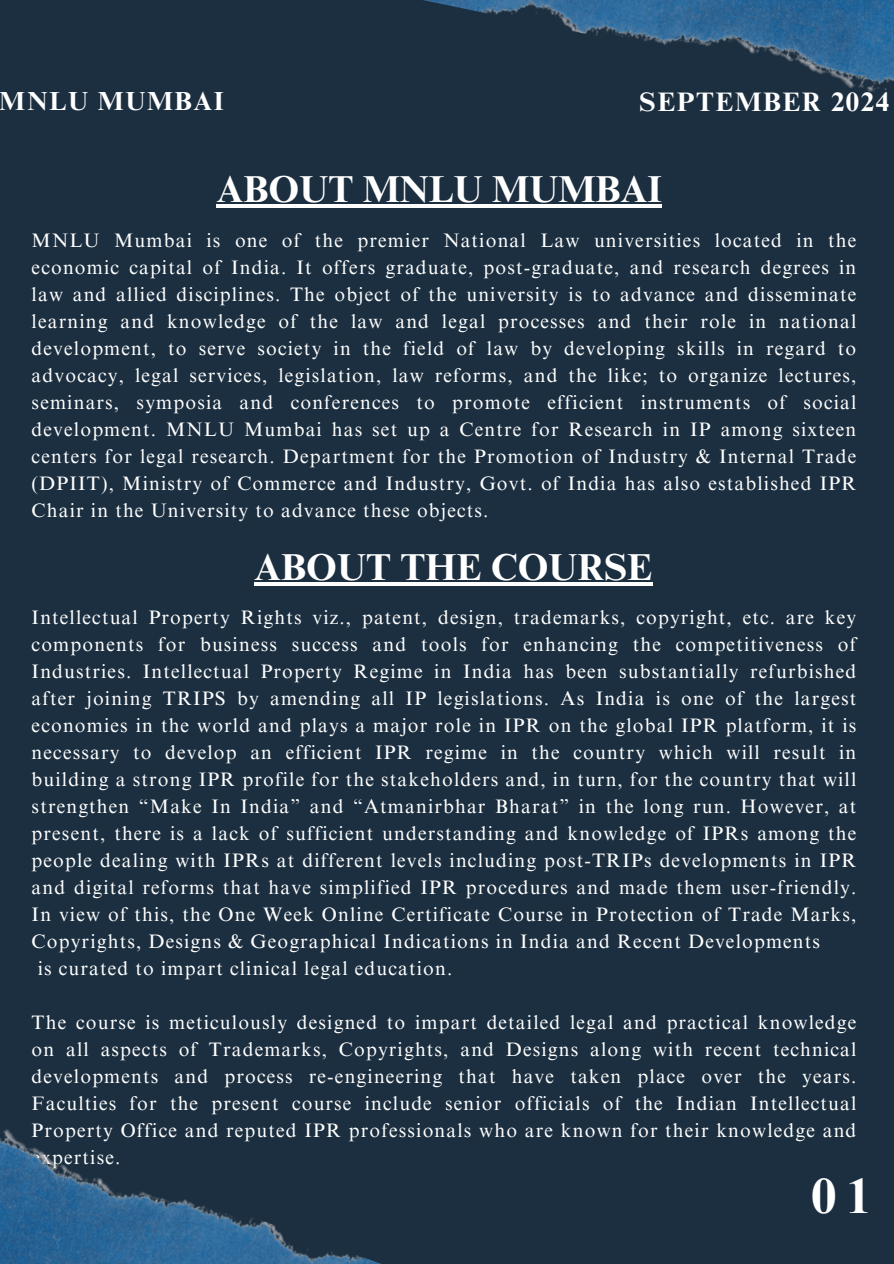
<style>
.page{position:relative;width:894px;height:1264px;background:#fff}
.page>*{position:absolute;margin:0;border:0;box-sizing:border-box;transform-origin:0 0}
.t1{font:700 49.65px "Times NRMT Pro";color:#fff}
.t2{font:700 37.5px "Times NRMT Pro";color:#fff}
.t3{font:700 26.7px "Times NRMT Pro";letter-spacing:.06em;color:#fff}
.t4{font:700 26.1px "Times NRMT Pro";letter-spacing:.06em;color:#fff}
.t5{font:19.5px/27px "Times NRMT Pro";letter-spacing:.06em;color:#fff;text-align:justify}
</style>
<div class="page">
<div style="left:0;top:0;width:893px;height:1263px;background:#1c2f40"></div>
<img style="left:423px;top:0;width:470px;height:92px">
<hr style="left:216px;top:204px;width:445px;height:3px;background:#fff">
<hr style="left:254px;top:582px;width:398px;height:3px;background:#fff">
<img style="left:0;top:1129px;width:378px;height:134px">
<h2 class="t4" style="left:0;top:91px;width:225px">MNLU MUMBAI</h2>
<p class="t3" style="left:639px;top:91px;width:251px">SEPTEMBER 2024</p>
<p class="t2" style="left:216px;top:175px;width:446px">ABOUT MNLU MUMBAI</p>
<h1 class="t5" style="left:32px;top:229px;width:826px">MNLU Mumbai is one of the premier National Law universities located in the economic capital of India. It offers graduate, post-graduate, and research degrees in law and allied disciplines. The object of the university is to advance and disseminate learning and knowledge of the law and legal processes and their role in national development, to serve society in the field of law by developing skills in regard to advocacy, legal services, legislation, law reforms, and the like; to organize lectures, seminars, symposia and conferences to promote efficient instruments of social development. MNLU Mumbai has set up a Centre for Research in IP among sixteen centers for legal research. Department for the Promotion of Industry &amp; Internal Trade (DPIIT), Ministry of Commerce and Industry, Govt. of India has also established IPR Chair in the University to advance these objects.</h1>
<p class="t2" style="left:254px;top:553px;width:399px">ABOUT THE COURSE</p>
<p class="t5" style="left:32px;top:606px;width:826px">Intellectual Property Rights viz., patent, design, trademarks, copyright, etc. are key components for business success and tools for enhancing the competitiveness of Industries. Intellectual Property Regime in India has been substantially refurbished after joining TRIPS by amending all IP legislations. As India is one of the largest economies in the world and plays a major role in IPR on the global IPR platform, it is necessary to develop an efficient IPR regime in the country which will result in building a strong IPR profile for the stakeholders and, in turn, for the country that will strengthen “Make In India” and “Atmanirbhar Bharat” in the long run. However, at present, there is a lack of sufficient understanding and knowledge of IPRs among the people dealing with IPRs at different levels including post-TRIPs developments in IPR and digital reforms that have simplified IPR procedures and made them user-friendly.<br>In view of this, the One Week Online Certificate Course in Protection of Trade Marks, Copyrights, Designs &amp; Geographical Indications in India and Recent Developments</p>
<p class="t5" style="left:38px;top:957px;width:416px">is curated to impart clinical legal education.</p>
<p class="t5" style="left:32px;top:1011px;width:826px">The course is meticulously designed to impart detailed legal and practical knowledge on all aspects of Trademarks, Copyrights, and Designs along with recent technical developments and process re-engineering that have taken place over the years.<br>Faculties for the present course include senior officials of the Indian Intellectual Property Office and reputed IPR professionals who are known for their knowledge and expertise.</p>
<h1 class="t1" style="left:811px;top:1177px;width:61px">01</h1>
</div>
